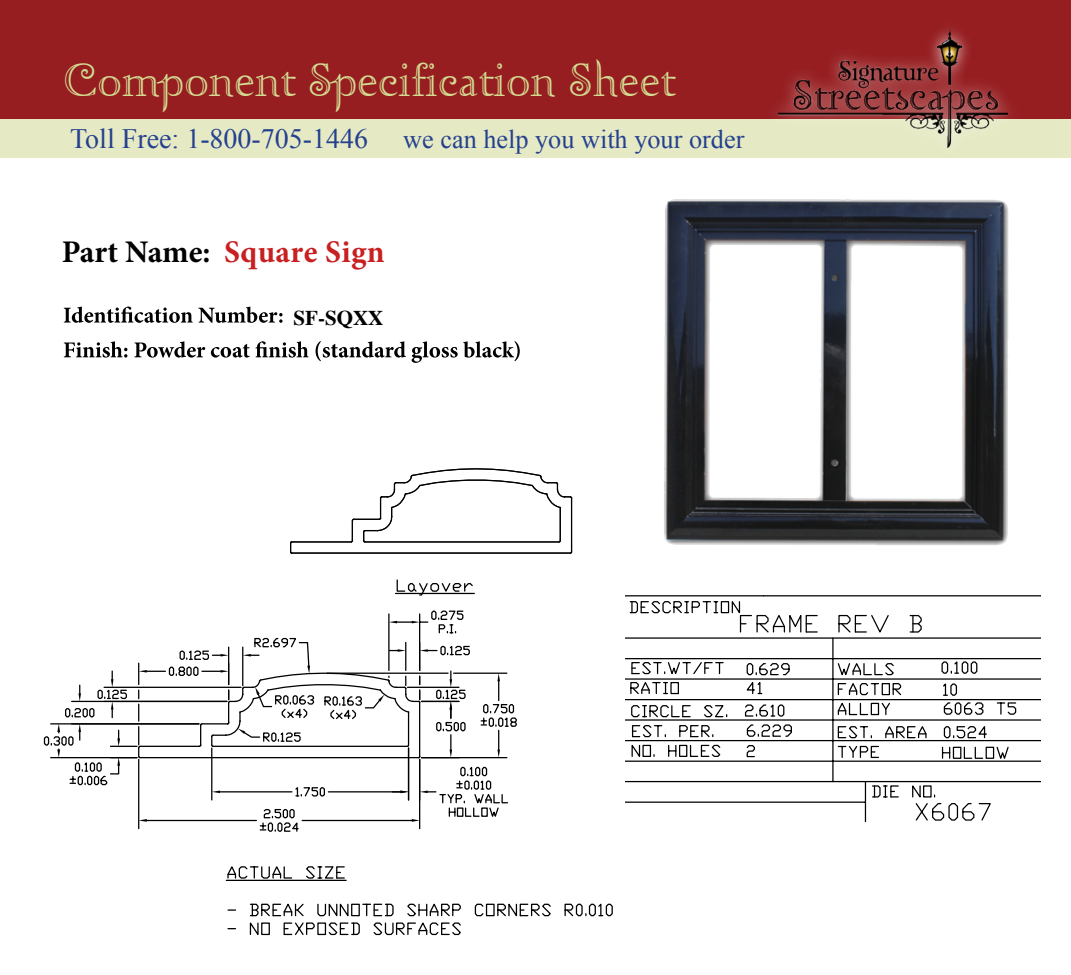
<style>
.page{position:relative;width:1071px;height:975px;background:#fff}
.page>*{position:absolute;margin:0;border:0;box-sizing:border-box;transform-origin:0 0}
.t1{font:45.5px "Zephyr Openface";color:#d4db91}
.t2{font:700 31.5px "Minion Pro";letter-spacing:.01em;color:#c82021}
.t3{font:26.25px "Times New Roman";color:#25408f}
.t4{font:700 21px "Times";color:#000}
.s1{font-size:28px}
.s2{color:#000}
</style>
<div class="page">
<div style="left:0;top:105px;width:1071px;height:52px;background:#e6eac4"></div>
<div style="left:0;top:0;width:1071px;height:118px;background:#961e21"></div>
<svg style="left:765px;top:29px;width:256px;height:129px"></svg>
<img style="left:779px;top:30px;width:229px;height:118px">
<svg style="left:64px;top:306px;width:219px;height:17px"></svg>
<svg style="left:64px;top:341px;width:456px;height:22px"></svg>
<svg style="left:43px;top:469px;width:411px;height:467px"></svg>
<svg style="left:454px;top:468px;width:159px;height:468px"></svg>
<svg style="left:820px;top:596px;width:220px;height:207px"></svg>
<hr style="left:832px;top:638px;width:2px;height:143px;background:#000">
<hr style="left:625px;top:801px;width:240px;height:1px;background:#000">
<hr style="left:625px;top:780px;width:415px;height:2px;background:#000">
<hr style="left:625px;top:760px;width:415px;height:1px;background:#000">
<hr style="left:625px;top:740px;width:415px;height:1px;background:#000">
<hr style="left:625px;top:699px;width:415px;height:1px;background:#000">
<hr style="left:625px;top:719px;width:415px;height:1px;background:#000">
<hr style="left:625px;top:658px;width:415px;height:1px;background:#000">
<hr style="left:625px;top:678px;width:415px;height:1px;background:#000">
<hr style="left:625px;top:595px;width:415px;height:1px;background:#000">
<hr style="left:625px;top:637px;width:415px;height:1px;background:#000">
<svg style="left:837px;top:614px;width:180px;height:207px"></svg>
<svg style="left:626px;top:595px;width:194px;height:208px"></svg>
<hr style="left:625px;top:595px;width:1px;height:226px;background:#000">
<div style="left:625px;top:640px;width:199px;height:16px;background:#fff"></div>
<div style="left:836px;top:640px;width:199px;height:16px;background:#fff"></div>
<div style="left:625px;top:763px;width:199px;height:16px;background:#fff"></div>
<div style="left:625px;top:783px;width:199px;height:16px;background:#fff"></div>
<div style="left:625px;top:804px;width:199px;height:17px;background:#fff"></div>
<div style="left:836px;top:763px;width:200px;height:16px;background:#fff"></div>
<img style="left:664px;top:199px;width:345px;height:346px">
<h1 class="t1" style="left:63px;top:52px;width:614px">Component Specification Sheet</h1>
<p class="t3" style="left:70px;top:121px;width:676px"><span class="s1">Toll Free: 1-800-705-1446</span> we can help you with your order</p>
<p class="t2" style="left:62px;top:230px;width:325px"><span class="s2">Part Name:</span> Square Sign</p>
<p class="t4" style="left:294px;top:297px;width:91px">SF-SQXX</p>
</div>
